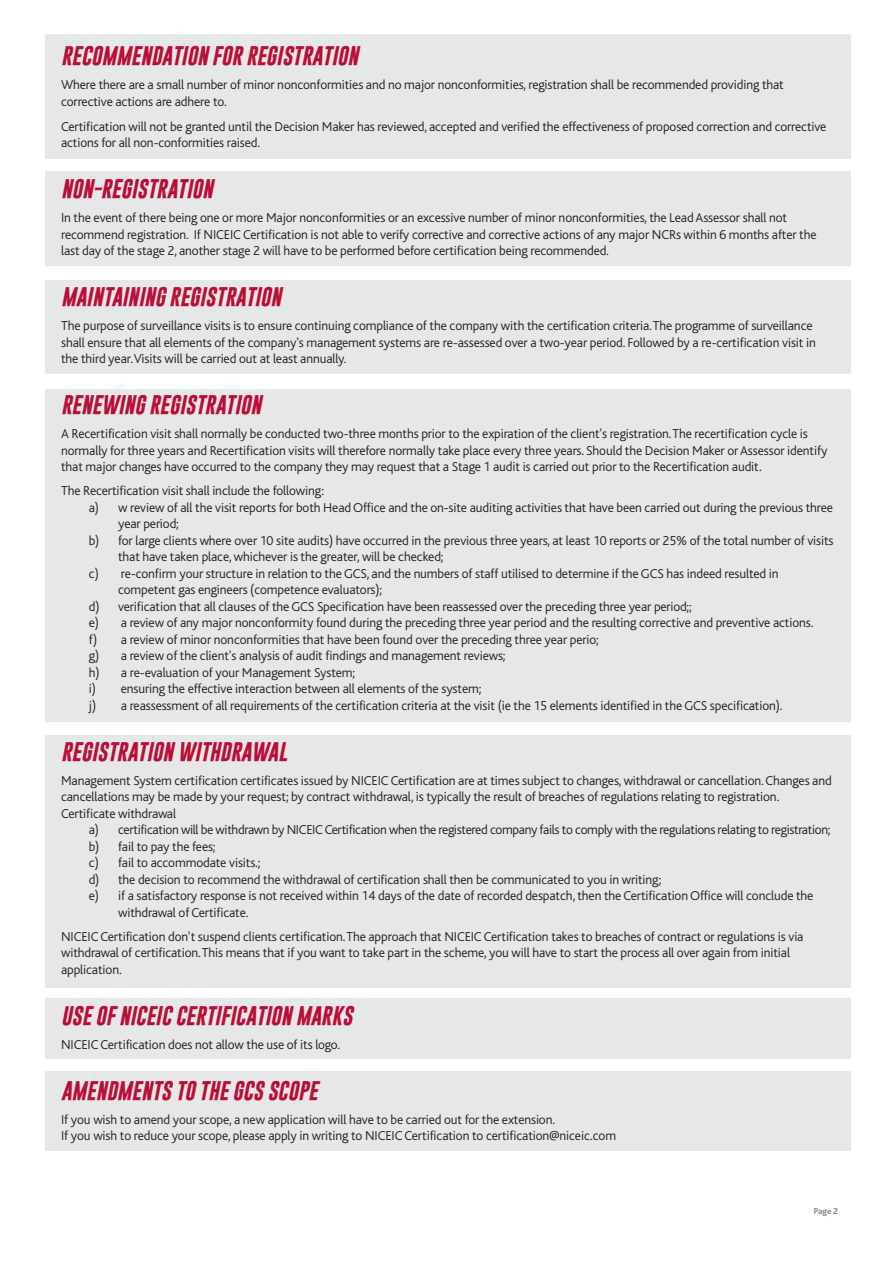
<style>
.page{position:relative;width:893px;height:1263px;background:#fff}
.page>*{position:absolute;margin:0;border:0;box-sizing:border-box;transform-origin:0 0}
.t1{font:italic 700 19.5px "Gobold";color:#b90f36}
.t2{font:300 13.5px/16.5px "Bliss";letter-spacing:-.01em;color:#231f20}
.t3{font:700 9px "Bliss";color:#808285}
</style>
<div class="page">
<div style="left:45px;top:34px;width:806px;height:125px;background:#e6e7e9"></div>
<div style="left:45px;top:172px;width:806px;height:94px;background:#e6e7e9"></div>
<div style="left:45px;top:281px;width:806px;height:93px;background:#e6e7e9"></div>
<div style="left:45px;top:999px;width:806px;height:60px;background:#e6e7e9"></div>
<div style="left:45px;top:1071px;width:806px;height:80px;background:#e6e7e9"></div>
<div style="left:45px;top:735px;width:806px;height:252px;background:#e6e7e9"></div>
<div style="left:45px;top:389px;width:806px;height:333px;background:#e6e7e9"></div>
<h1 class="t1" style="left:61px;top:47px;width:299px">RECOMMENDATION FOR REGISTRATION</h1>
<p class="t2" style="left:61px;top:78px;width:724px">Where there are a small number of minor nonconformities and no major nonconformities, registration shall be recommended providing that corrective actions are adhere to.</p>
<p class="t2" style="left:61px;top:119px;width:767px">Certification will not be granted until the Decision Maker has reviewed, accepted and verified the effectiveness of proposed correction and corrective actions for all non-conformities raised.</p>
<h1 class="t1" style="left:61px;top:180px;width:153px">NON-REGISTRATION</h1>
<p class="t2" style="left:61px;top:211px;width:757px">In the event of there being one or more Major nonconformities or an excessive number of minor nonconformities, the Lead Assessor shall not recommend registration. If NICEIC Certification is not able to verify corrective and corrective actions of any major NCRs within 6 months after the last day of the stage 2, another stage 2 will have to be performed before certification being recommended.</p>
<h1 class="t1" style="left:61px;top:288px;width:222px">MAINTAINING REGISTRATION</h1>
<p class="t2" style="left:61px;top:319px;width:756px">The purpose of surveillance visits is to ensure continuing compliance of the company with the certification criteria. The programme of surveillance shall ensure that all elements of the company's management systems are re-assessed over a two-year period. Followed by a re-certification visit in the third year. Visits will be carried out at least annually.</p>
<h1 class="t1" style="left:61px;top:396px;width:202px">RENEWING REGISTRATION</h1>
<p class="t2" style="left:61px;top:427px;width:768px">A Recertification visit shall normally be conducted two-three months prior to the expiration of the client's registration. The recertification cycle is normally for three years and Recertification visits will therefore normally take place every three years. Should the Decision Maker or Assessor identify that major changes have occurred to the company they may request that a Stage 1 audit is carried out prior to the Recertification audit.</p>
<p class="t2" style="left:61px;top:484px;width:264px">The Recertification visit shall include the following:</p>
<p class="t2" style="left:89px;top:500px;width:746px">a) w review of all the visit reports for both Head Office and the on-site auditing activities that have been carried out during the previous three</p>
<p class="t2" style="left:118px;top:517px;width:62px">year period;</p>
<p class="t2" style="left:89px;top:533px;width:746px">b) for large clients where over 10 site audits) have occurred in the previous three years, at least 10 reports or 25% of the total number of visits</p>
<p class="t2" style="left:118px;top:550px;width:327px">that have taken place, whichever is the greater, will be checked;</p>
<p class="t2" style="left:89px;top:566px;width:691px">c) re-confirm your structure in relation to the GCS, and the numbers of staff utilised to determine if the GCS has indeed resulted in</p>
<p class="t2" style="left:118px;top:583px;width:266px">competent gas engineers (competence evaluators);</p>
<p class="t2" style="left:89px;top:599px;width:605px">d) verification that all clauses of the GCS Specification have been reassessed over the preceding three year period;;</p>
<p class="t2" style="left:89px;top:616px;width:726px">e) a review of any major nonconformity found during the preceding three year period and the resulting corrective and preventive actions.</p>
<p class="t2" style="left:89px;top:632px;width:512px">f) a review of minor nonconformities that have been found over the preceding three year perio;</p>
<p class="t2" style="left:89px;top:649px;width:418px">g) a review of the client's analysis of audit findings and management reviews;</p>
<p class="t2" style="left:89px;top:665px;width:268px">h) a re-evaluation of your Management System;</p>
<p class="t2" style="left:89px;top:682px;width:394px">i) ensuring the effective interaction between all elements of the system;</p>
<p class="t2" style="left:89px;top:698px;width:695px">j) a reassessment of all requirements of the certification criteria at the visit (ie the 15 elements identified in the GCS specification).</p>
<h1 class="t1" style="left:61px;top:742px;width:228px">REGISTRATION WITHDRAWAL</h1>
<p class="t2" style="left:61px;top:773px;width:772px">Management System certification certificates issued by NICEIC Certification are at times subject to changes, withdrawal or cancellation. Changes and cancellations may be made by your request; by contract withdrawal, is typically the result of breaches of regulations relating to registration.<br>Certificate withdrawal</p>
<p class="t2" style="left:89px;top:823px;width:743px">a) certification will be withdrawn by NICEIC Certification when the registered company fails to comply with the regulations relating to registration;</p>
<p class="t2" style="left:89px;top:839px;width:128px">b) fail to pay the fees;</p>
<p class="t2" style="left:89px;top:856px;width:173px">c) fail to accommodate visits.;</p>
<p class="t2" style="left:89px;top:872px;width:574px">d) the decision to recommend the withdrawal of certification shall then be communicated to you in writing;</p>
<p class="t2" style="left:89px;top:889px;width:726px">e) if a satisfactory response is not received within 14 days of the date of recorded despatch, then the Certification Office will conclude the</p>
<p class="t2" style="left:118px;top:905px;width:132px">withdrawal of Certificate.</p>
<p class="t2" style="left:61px;top:929px;width:744px">NICEIC Certification don't suspend clients certification. The approach that NICEIC Certification takes to breaches of contract or regulations is via withdrawal of certification. This means that if you want to take part in the scheme, you will have to start the process all over again from initial application.</p>
<h1 class="t1" style="left:61px;top:1006px;width:293px">USE OF NICEIC CERTIFICATION MARKS</h1>
<p class="t2" style="left:61px;top:1037px;width:281px">NICEIC Certification does not allow the use of its logo.</p>
<h1 class="t1" style="left:61px;top:1081px;width:258px">AMENDMENTS TO THE GCS SCOPE</h1>
<p class="t2" style="left:61px;top:1112px;width:556px">If you wish to amend your scope, a new application will have to be carried out for the extension.<br>If you wish to reduce your scope, please apply in writing to NICEIC Certification to certification@niceic.com</p>
<p class="t3" style="left:814px;top:1208px;width:26px">Page 2</p>
</div>
